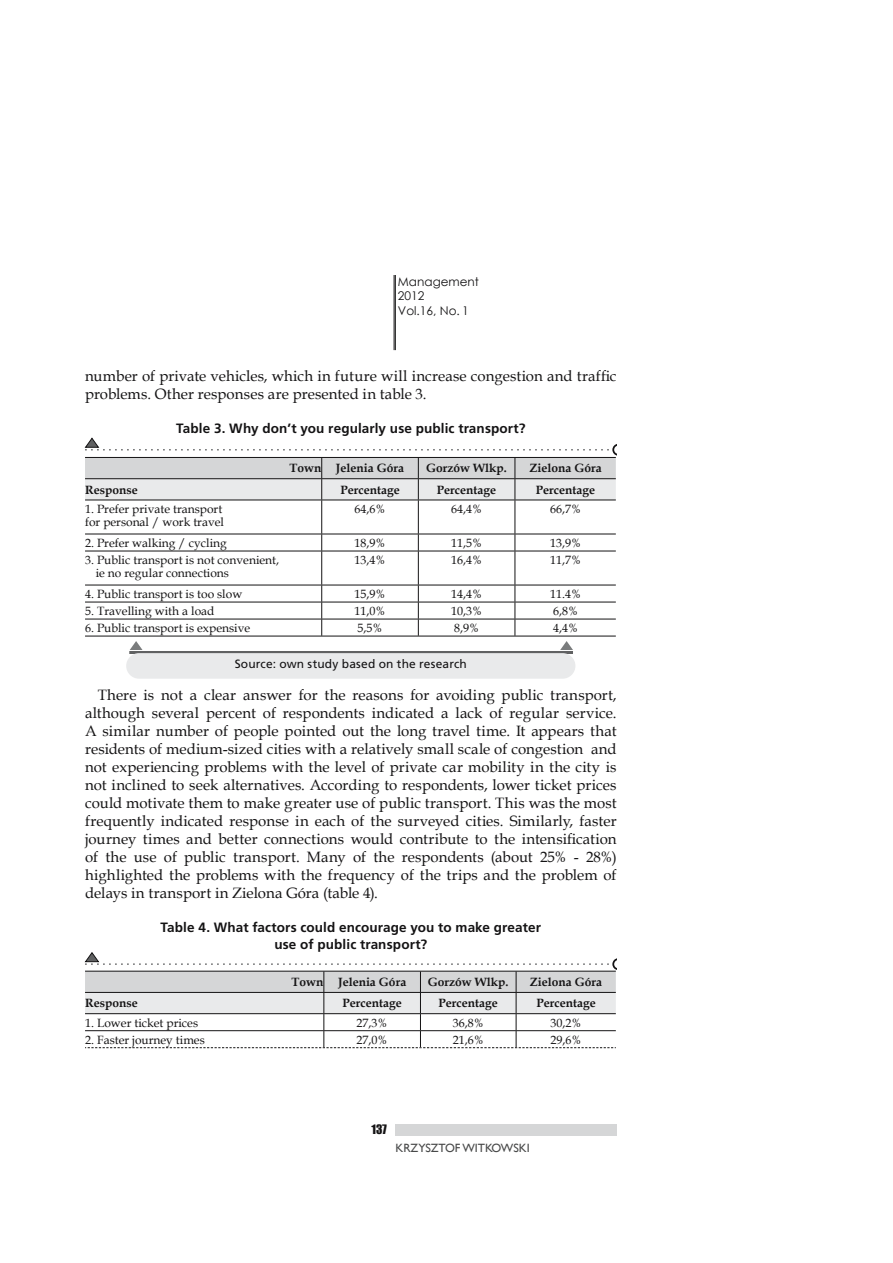
<style>
.page{position:relative;width:893px;height:1263px;background:#fff}
.page>*{position:absolute;margin:0;border:0;box-sizing:border-box;transform-origin:0 0}
.t1{font:15px/18px "Book Antiqua";letter-spacing:.005em;color:#141314}
.t2{font:700 13.5px/16.2px "Frutiger LT Pro";letter-spacing:.01em;color:#141314;text-align:center}
.t3{font:12px/13.5px "Book Antiqua";color:#141314}
.t4{font:700 12px "Book Antiqua";color:#141314}
.t5{font:12px "Frutiger LT Pro";letter-spacing:.015em;color:#141314}
.t6{font:12px/14.4px "Century Gothic";color:#141314}
.t7{font:12px "Gill Sans";color:#484949}
.t8{font:12px "Impact";color:#141314}
</style>
<div class="page">
<div style="left:395px;top:1124px;width:222px;height:11px;background:#d5d6d7"></div>
<hr style="left:395px;top:275px;width:1px;height:75px;background:#141314">
<hr style="left:394px;top:275px;width:1px;height:75px;background:#141314">
<hr style="left:129px;top:651px;width:444px;height:3px;background:#606162">
<svg style="left:130px;top:641px;width:13px;height:9px"></svg>
<svg style="left:560px;top:641px;width:13px;height:9px"></svg>
<div style="left:126px;top:653px;width:449px;height:26px;background:#e9eaeb;border-radius:13px"></div>
<hr style="left:85px;top:500px;width:531px;height:1px;background:#141314">
<hr style="left:85px;top:534px;width:531px;height:1px;background:#141314">
<hr style="left:85px;top:551px;width:531px;height:1px;background:#141314">
<hr style="left:85px;top:585px;width:531px;height:1px;background:#141314">
<hr style="left:85px;top:602px;width:531px;height:1px;background:#141314">
<hr style="left:85px;top:619px;width:531px;height:1px;background:#141314">
<hr style="left:85px;top:636px;width:531px;height:1px;background:#141314">
<hr style="left:321px;top:500px;width:1px;height:34px;background:#141314">
<hr style="left:418px;top:500px;width:1px;height:34px;background:#141314">
<hr style="left:515px;top:500px;width:1px;height:34px;background:#141314">
<svg style="left:321px;top:534px;width:1px;height:17px"></svg>
<svg style="left:418px;top:534px;width:1px;height:17px"></svg>
<svg style="left:515px;top:534px;width:1px;height:17px"></svg>
<hr style="left:321px;top:551px;width:1px;height:34px;background:#141314">
<hr style="left:418px;top:551px;width:1px;height:34px;background:#141314">
<hr style="left:515px;top:551px;width:1px;height:34px;background:#141314">
<svg style="left:321px;top:585px;width:1px;height:51px"></svg>
<svg style="left:418px;top:585px;width:1px;height:51px"></svg>
<svg style="left:515px;top:585px;width:1px;height:51px"></svg>
<svg style="left:85px;top:438px;width:532px;height:62px"></svg>
<svg style="left:85px;top:952px;width:532px;height:96px"></svg>
<p class="t6" style="left:398px;top:274px;width:83px">Management<br>2012<br>Vol.16, No. 1</p>
<p class="t1" style="left:85px;top:367px;width:533px">number of private vehicles, which in future will increase congestion and traffic problems. Other responses are presented in table 3.</p>
<p class="t2" style="left:176px;top:421px;width:351px">Table 3. Why don’t you regularly use public transport?</p>
<p class="t4" style="left:289px;top:461px;width:116px">Town Jelenia Góra</p>
<p class="t4" style="left:426px;top:461px;width:82px">Gorzów Wlkp.</p>
<p class="t4" style="left:529px;top:461px;width:74px">Zielona Góra</p>
<p class="t4" style="left:85px;top:483px;width:54px">Response</p>
<p class="t4" style="left:340px;top:483px;width:61px">Percentage</p>
<p class="t4" style="left:437px;top:483px;width:61px">Percentage</p>
<p class="t4" style="left:536px;top:483px;width:61px">Percentage</p>
<p class="t3" style="left:85px;top:502px;width:141px">1. Prefer private transport for personal / work travel</p>
<p class="t3" style="left:354px;top:502px;width:33px">64,6%</p>
<p class="t3" style="left:451px;top:502px;width:33px">64,4%</p>
<p class="t3" style="left:550px;top:502px;width:33px">66,7%</p>
<p class="t3" style="left:85px;top:536px;width:143px">2. Prefer walking / cycling</p>
<p class="t3" style="left:354px;top:536px;width:33px">18,9%</p>
<p class="t3" style="left:451px;top:536px;width:33px">11,5%</p>
<p class="t3" style="left:550px;top:536px;width:33px">13,9%</p>
<p class="t3" style="left:96px;top:553px;width:185px;text-indent:-11px">3. Public transport is not convenient, ie no regular connections</p>
<p class="t3" style="left:354px;top:553px;width:33px">13,4%</p>
<p class="t3" style="left:451px;top:553px;width:33px">16,4%</p>
<p class="t3" style="left:550px;top:553px;width:33px">11,7%</p>
<p class="t3" style="left:85px;top:587px;width:159px">4. Public transport is too slow</p>
<p class="t3" style="left:354px;top:587px;width:33px">15,9%</p>
<p class="t3" style="left:451px;top:587px;width:33px">14,4%</p>
<p class="t3" style="left:550px;top:587px;width:33px">11.4%</p>
<p class="t3" style="left:85px;top:604px;width:131px">5. Travelling with a load</p>
<p class="t3" style="left:354px;top:604px;width:33px">11,0%</p>
<p class="t3" style="left:451px;top:604px;width:33px">10,3%</p>
<p class="t3" style="left:553px;top:604px;width:27px">6,8%</p>
<p class="t3" style="left:85px;top:621px;width:167px">6. Public transport is expensive</p>
<p class="t3" style="left:357px;top:621px;width:27px">5,5%</p>
<p class="t3" style="left:454px;top:621px;width:27px">8,9%</p>
<p class="t3" style="left:553px;top:621px;width:27px">4,4%</p>
<p class="t5" style="left:235px;top:659px;width:234px">Source: own study based on the research</p>
<p class="t1" style="left:85px;top:686px;width:533px;text-align:justify;text-indent:13px">There is not a clear answer for the reasons for avoiding public transport, although several percent of respondents indicated a lack of regular service.<br>A similar number of people pointed out the long travel time. It appears that residents of medium-sized cities with a relatively small scale of congestion and not experiencing problems with the level of private car mobility in the city is not inclined to seek alternatives. According to respondents, lower ticket prices could motivate them to make greater use of public transport. This was the most frequently indicated response in each of the surveyed cities. Similarly, faster journey times and better connections would contribute to the intensification of the use of public transport. Many of the respondents (about 25% - 28%) highlighted the problems with the frequency of the trips and the problem of delays in transport in Zielona Góra (table 4).</p>
<p class="t2" style="left:160px;top:921px;width:382px">Table 4. What factors could encourage you to make greater use of public transport?</p>
<p class="t4" style="left:291px;top:975px;width:116px">Town Jelenia Góra</p>
<p class="t4" style="left:428px;top:975px;width:82px">Gorzów Wlkp.</p>
<p class="t4" style="left:530px;top:975px;width:74px">Zielona Góra</p>
<p class="t4" style="left:85px;top:996px;width:54px">Response</p>
<p class="t4" style="left:342px;top:996px;width:61px">Percentage</p>
<p class="t4" style="left:439px;top:996px;width:61px">Percentage</p>
<p class="t4" style="left:536px;top:996px;width:61px">Percentage</p>
<p class="t3" style="left:85px;top:1016px;width:115px">1. Lower ticket prices</p>
<p class="t3" style="left:357px;top:1016px;width:33px">27,3%</p>
<p class="t3" style="left:453px;top:1016px;width:33px">36,8%</p>
<p class="t3" style="left:551px;top:1016px;width:33px">30,2%</p>
<p class="t3" style="left:85px;top:1033px;width:121px">2. Faster journey times</p>
<p class="t3" style="left:357px;top:1033px;width:33px">27,0%</p>
<p class="t3" style="left:453px;top:1033px;width:33px">21,6%</p>
<p class="t3" style="left:551px;top:1033px;width:33px">29,6%</p>
<p class="t8" style="left:371px;top:1122px;width:17px">137</p>
<p class="t7" style="left:395px;top:1141px;width:136px">KRZYSZTOF WITKOWSKI</p>
</div>
